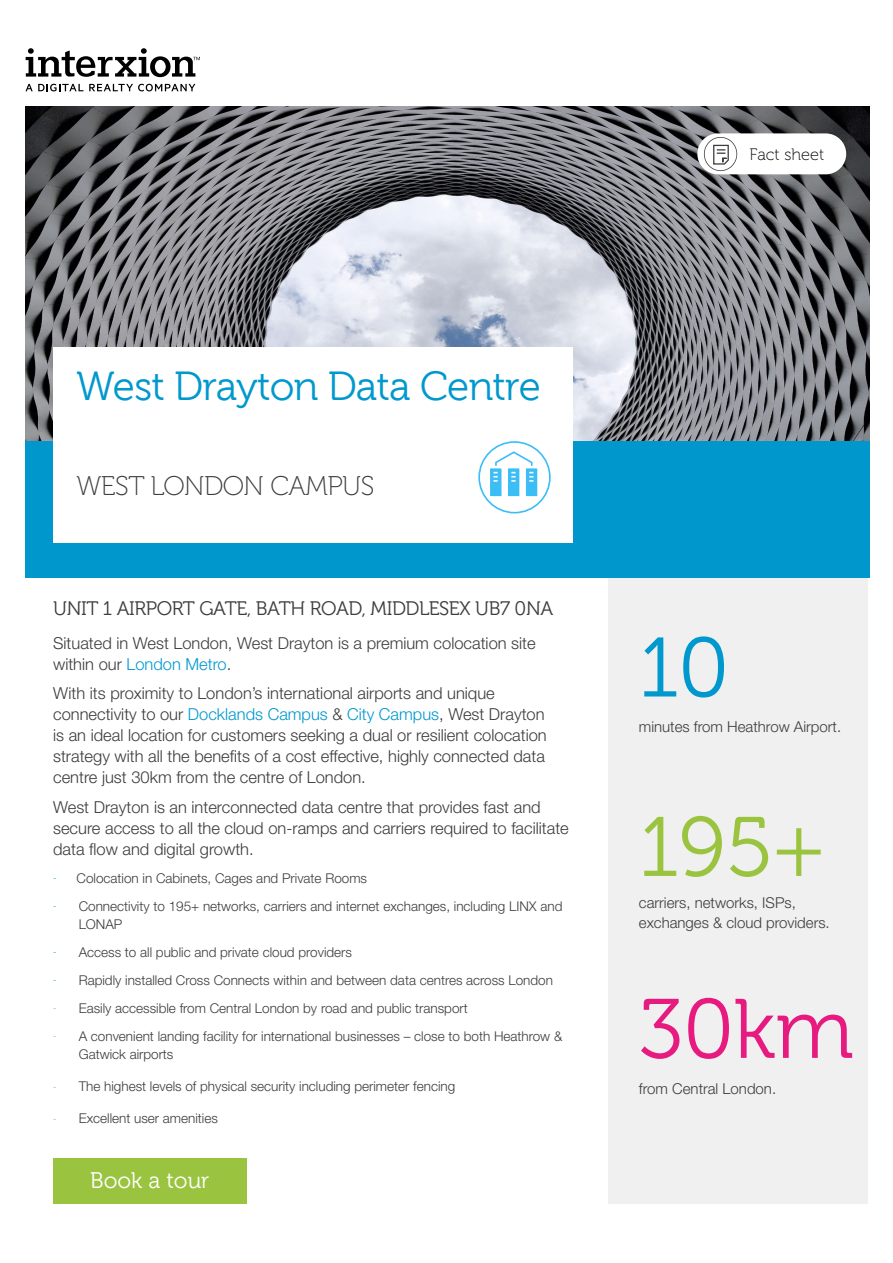
<style>
.page{position:relative;width:893px;height:1263px;background:#fff}
.page>*{position:absolute;margin:0;border:0;box-sizing:border-box;transform-origin:0 0}
.t1{font:84px "Museo 300";color:#9ac43f}
.t2{font:84px "Museo 300";color:#e71a80}
.t3{font:84px "Museo 300";color:#0098cd}
.t4{font:40.5px "Museo 300";letter-spacing:-.02em;color:#0098cd}
.t5{font:27px "Museo 100";letter-spacing:-.02em;color:#3c3c3b}
.t6{font:22.5px "Museo 300";color:#fff}
.t7{font:19.5px "Museo 300";letter-spacing:-.02em;color:#3c3c3b}
.t8{font:300 16.5px/21px "Helvetica Neue LT Std";color:#3c3c3b}
.t9{font:300 16.5px/21px "Helvetica Neue LT Std";color:#3d3c3b}
.t10{font:16.5px "Museo 100";color:#000}
.t11{font:300 15px/19.5px "Helvetica Neue LT Std";color:#3c3c3b}
.t12{font:300 13.5px/18px "Helvetica Neue LT Std";color:#3d3c3b}
.t13{font:300 13.5px/18px "Helvetica Neue LT Std";color:#3c3c3b}
.s1{color:#0098cf}
.s2{font-size:9px;color:#0097cf}
.s3{font-size:9px;color:#47baec}
</style>
<div class="page">
<div style="left:608px;top:396px;width:259px;height:807px;background:#f0f0f0"></div>
<img style="left:26px;top:106px;width:844px;height:335px">
<div style="left:26px;top:441px;width:844px;height:136px;background:#0098cc"></div>
<svg style="left:26px;top:84px;width:57px;height:7px"></svg>
<svg style="left:89px;top:84px;width:106px;height:7px"></svg>
<svg style="left:26px;top:48px;width:174px;height:29px"></svg>
<div style="left:697px;top:133px;width:149px;height:41px;background:#fff;border-radius:20px"></div>
<svg style="left:704px;top:137px;width:33px;height:34px"></svg>
<div style="left:53px;top:348px;width:519px;height:195px;background:#fff"></div>
<svg style="left:478px;top:441px;width:73px;height:72px"></svg>
<div style="left:53px;top:1158px;width:193px;height:45px;background:#9ac43f"></div>
<p class="t10" style="left:750px;top:146px;width:76px">Fact sheet</p>
<h2 class="t4" style="left:77px;top:364px;width:466px">West Drayton Data Centre</h2>
<h3 class="t5" style="left:77px;top:472px;width:299px">WEST LONDON CAMPUS</h3>
<p class="t7" style="left:53px;top:597px;width:502px">UNIT 1 AIRPORT GATE, BATH ROAD, MIDDLESEX UB7 0NA</p>
<p class="t9" style="left:53px;top:632px;width:484px">Situated in West London, West Drayton is a premium colocation site within our <span class="s1">London Metro</span>.</p>
<p class="t8" style="left:53px;top:683px;width:495px">With its proximity to London’s international airports and unique connectivity to our <span class="s1">Docklands Campus</span> &amp; <span class="s1">City Campus</span>, West Drayton is an ideal location for customers seeking a dual or resilient colocation strategy with all the benefits of a cost effective, highly connected data centre just 30km from the centre of London.</p>
<p class="t8" style="left:53px;top:796px;width:517px">West Drayton is an interconnected data centre that provides fast and secure access to all the cloud on-ramps and carriers required to facilitate data flow and digital growth.</p>
<p class="t12" style="left:53px;top:869px;width:315px"><span class="s2">-</span> Colocation in Cabinets, Cages and Private Rooms</p>
<p class="t12" style="left:79px;top:897px;width:485px;text-indent:-26px"><span class="s2">-</span> Connectivity to 195+ networks, carriers and internet exchanges, including LINX and<br>LONAP</p>
<p class="t12" style="left:53px;top:943px;width:300px"><span class="s2">-</span> Access to all public and private cloud providers</p>
<p class="t12" style="left:53px;top:971px;width:501px"><span class="s2">-</span> Rapidly installed Cross Connects within and between data centres across London</p>
<p class="t13" style="left:53px;top:999px;width:416px"><span class="s3">-</span> Easily accessible from Central London by road and public transport</p>
<p class="t13" style="left:79px;top:1027px;width:485px;text-indent:-26px"><span class="s3">-</span> A convenient landing facility for international businesses – close to both Heathrow &amp;<br>Gatwick airports</p>
<p class="t13" style="left:53px;top:1077px;width:404px"><span class="s3">-</span> The highest levels of physical security including perimeter fencing</p>
<p class="t13" style="left:53px;top:1109px;width:166px"><span class="s3">-</span> Excellent user amenities</p>
<h3 class="t6" style="left:90px;top:1168px;width:121px">Book a tour</h3>
<h1 class="t3" style="left:639px;top:622px;width:91px">10</h1>
<p class="t11" style="left:639px;top:717px;width:204px">minutes from Heathrow Airport.</p>
<h1 class="t1" style="left:639px;top:802px;width:187px">195+</h1>
<p class="t11" style="left:639px;top:893px;width:192px">carriers, networks, ISPs, exchanges &amp; cloud providers.</p>
<h1 class="t2" style="left:639px;top:984px;width:216px">30km</h1>
<p class="t11" style="left:639px;top:1078px;width:139px">from Central London.</p>
</div>
